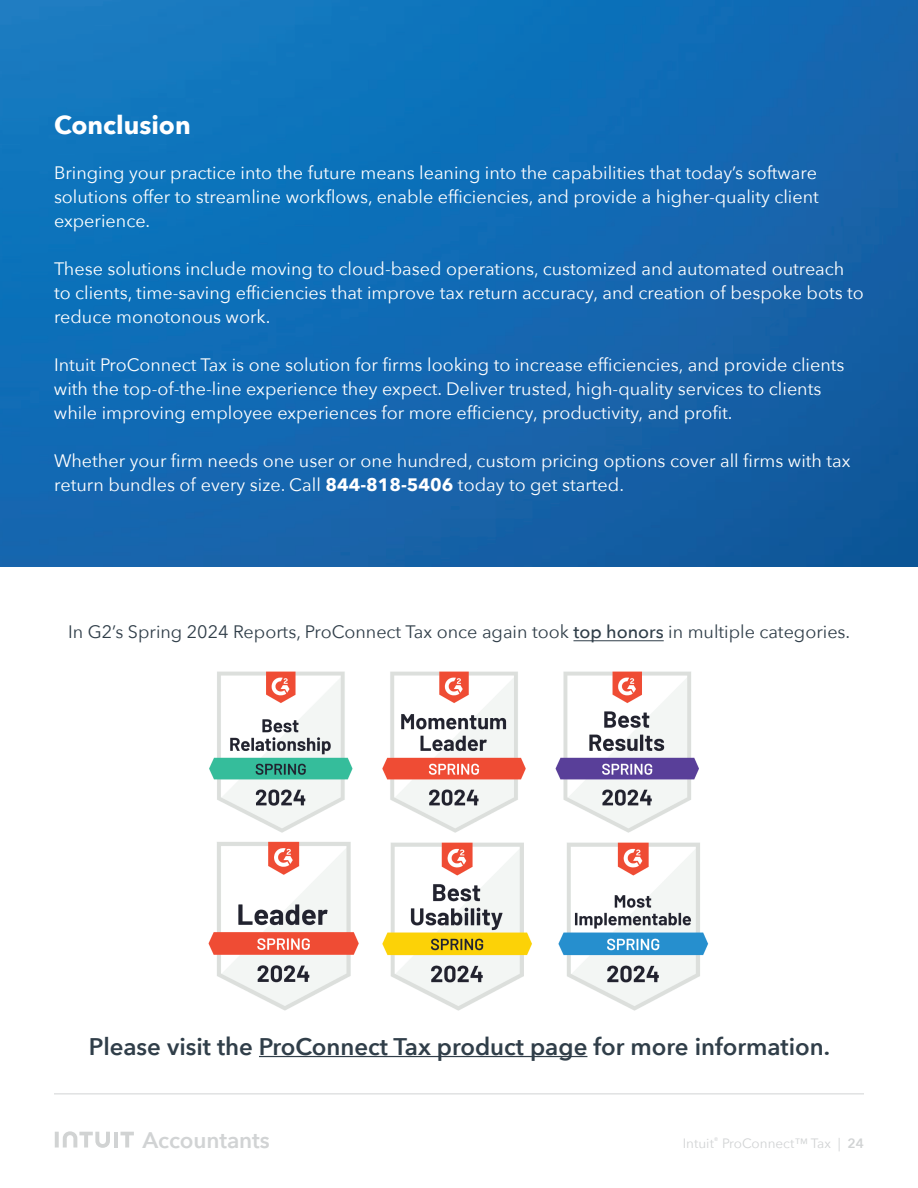
<style>
.page{position:relative;width:918px;height:1188px;background:#fff}
.page>*{position:absolute;margin:0;border:0;box-sizing:border-box;transform-origin:0 0}
.t1{font:700 25.5px "Avenir Next";color:#fff}
.t2{font:600 24px "Avenir Next";color:#303e49}
.t3{font:600 22.5px "Avenir Next";letter-spacing:-.005em;color:#d1d3d4}
.t4{font:18px/24px "Avenir Next";color:#fff}
.t5{font:18px "Avenir Next";color:#303e49}
.t6{font:13.5px "Avenir Next";color:#d1d3d4}
.s1{font-weight:700}
.s2{font-weight:500}
.s3{font-weight:600}
</style>
<div class="page">
<svg style="left:121px;top:1132px;width:13px;height:16px"></svg>
<hr style="left:114px;top:1132px;width:4px;height:16px;background:#d1d3d4">
<svg style="left:55px;top:1131px;width:55px;height:17px"></svg>
<hr style="left:54px;top:1094px;width:810px;height:1px;background:#d1d3d4">
<img style="left:0;top:0;width:918px;height:567px">
<hr style="left:259px;top:1056px;width:328px;height:1px;background:#303e49">
<hr style="left:573px;top:640px;width:91px;height:1px;background:#303e49">
<img style="left:208px;top:671px;width:501px;height:340px">
<h1 class="t1" style="left:54px;top:102px;width:138px">Conclusion</h1>
<p class="t4" style="left:54px;top:160px;width:766px;text-align:justify">Bringing your practice into the future means leaning into the capabilities that today’s software solutions offer to streamline workflows, enable efficiencies, and provide a higher-quality client experience.</p>
<p class="t4" style="left:54px;top:256px;width:811px">These solutions include moving to cloud-based operations, customized and automated outreach to clients, time-saving efficiencies that improve tax return accuracy, and creation of bespoke bots to reduce monotonous work.</p>
<p class="t4" style="left:54px;top:352px;width:792px">Intuit ProConnect Tax is one solution for firms looking to increase efficiencies, and provide clients with the top-of-the-line experience they expect. Deliver trusted, high-quality services to clients while improving employee experiences for more efficiency, productivity, and profit.</p>
<p class="t4" style="left:54px;top:448px;width:798px">Whether your firm needs one user or one hundred, custom pricing options cover all firms with tax return bundles of every size. Call <span class="s1">844-818-5406</span> today to get started.</p>
<p class="t5" style="left:68px;top:616px;width:784px">In G2’s Spring 2024 Reports, ProConnect Tax once again took <span class="s2">top honors</span> in multiple categories.</p>
<h2 class="t2" style="left:89px;top:1026px;width:743px">Please visit the ProConnect Tax product page for more information.</h2>
<p class="t3" style="left:142px;top:1120px;width:129px">Accountants</p>
<p class="t6" style="left:683px;top:1131px;width:183px">Intuit<sup>®</sup> ProConnect™ Tax | <span class="s3">24</span></p>
</div>
